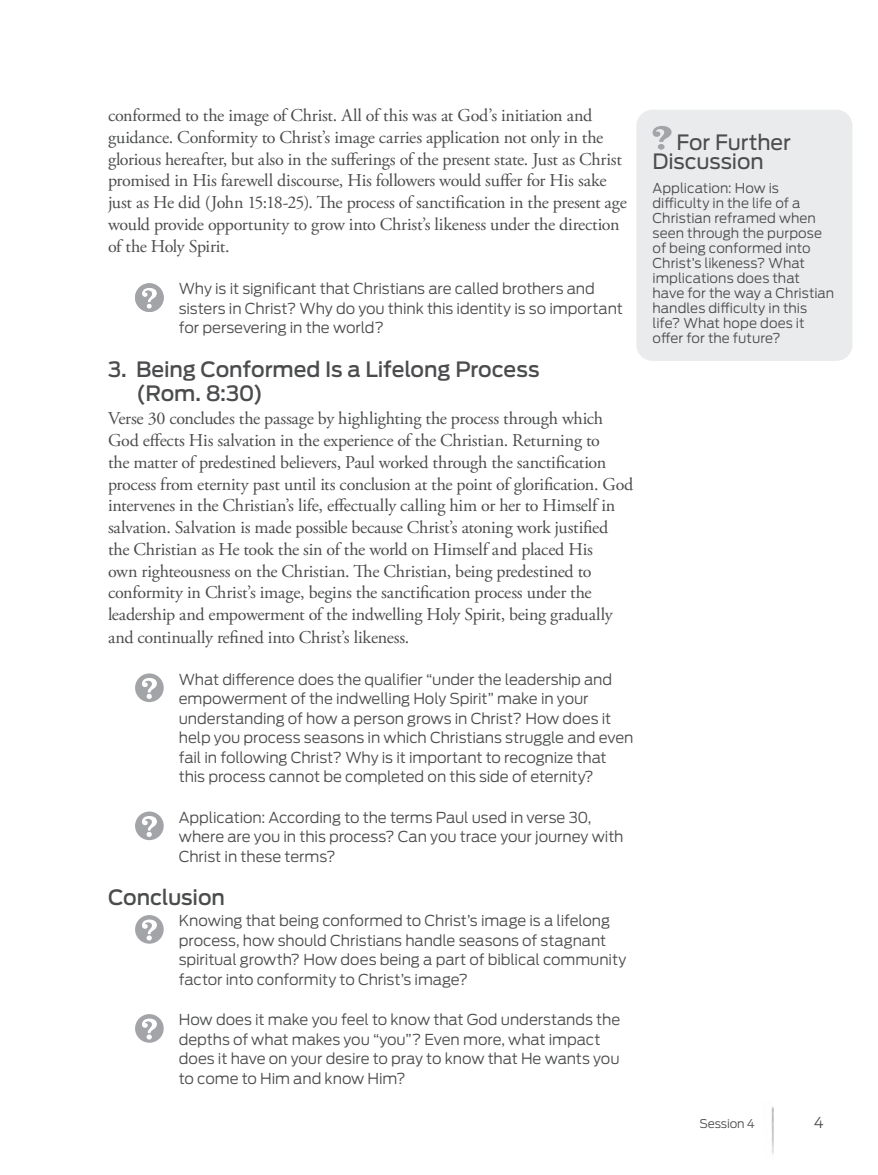
<style>
.page{position:relative;width:878px;height:1175px;background:#fff}
.page>*{position:absolute;margin:0;border:0;box-sizing:border-box;transform-origin:0 0}
.subhead1{font:500 21px/24px "Antenna";letter-spacing:-.005em;color:#4b4c4d}
.subhead7_Other{font:21px/19.5px "Antenna";letter-spacing:-.005em;color:#4b4c4d}
.body_no_indent{font:18px/21.9px "Adobe Garamond Pro";letter-spacing:-.015em;color:#4b4c4d}
.questions{font:300 15px/19.5px "Antenna";letter-spacing:-.01em;color:#4b4c4d}
.body4_Other{font:300 13.5px/15px "Antenna";color:#4b4c4d}
.footer_right_align{font:300 12px "Antenna";letter-spacing:-.01em;color:#4b4c4d}
</style>
<div class="page">
<img style="left:771px;top:1107px;width:3px;height:47px">
<div style="left:636px;top:110px;width:216px;height:251px;background:#eaebec;border-radius:16px"></div>
<svg style="left:652px;top:126px;width:19px;height:24px"></svg>
<svg style="left:135px;top:283px;width:29px;height:29px"></svg>
<svg style="left:135px;top:673px;width:29px;height:29px"></svg>
<svg style="left:135px;top:811px;width:29px;height:29px"></svg>
<svg style="left:135px;top:915px;width:29px;height:28px"></svg>
<svg style="left:135px;top:1014px;width:29px;height:28px"></svg>
<p class="body_no_indent" style="left:108px;top:105px;width:520px">conformed to the image of Christ. All of this was at God’s initiation and guidance. Conformity to Christ’s image carries application not only in the glorious hereafter, but also in the sufferings of the present state. Just as Christ promised in His farewell discourse, His followers would suffer for His sake just as He did (John 15:18-25). The process of sanctification in the present age would provide opportunity to grow into Christ’s likeness under the direction of the Holy Spirit.</p>
<p class="questions" style="left:179px;top:279px;width:445px">Why is it significant that Christians are called brothers and sisters in Christ? Why do you think this identity is so important for persevering in the world?</p>
<p class="subhead1" style="left:136px;top:357px;width:405px;text-indent:-28px">3. Being Conformed Is a Lifelong Process (Rom. 8:30)</p>
<p class="body_no_indent" style="left:108px;top:408px;width:527px">Verse 30 concludes the passage by highlighting the process through which God effects His salvation in the experience of the Christian. Returning to<br>the matter of predestined believers, Paul worked through the sanctification process from eternity past until its conclusion at the point of glorification. God intervenes in the Christian’s life, effectually calling him or her to Himself in salvation. Salvation is made possible because Christ’s atoning work justified the Christian as He took the sin of the world on Himself and placed His<br>own righteousness on the Christian. The Christian, being predestined to conformity in Christ’s image, begins the sanctification process under the leadership and empowerment of the indwelling Holy Spirit, being gradually and continually refined into Christ’s likeness.</p>
<p class="questions" style="left:179px;top:669px;width:456px">What difference does the qualifier “under the leadership and empowerment of the indwelling Holy Spirit” make in your understanding of how a person grows in Christ? How does it help you process seasons in which Christians struggle and even fail in following Christ? Why is it important to recognize that this process cannot be completed on this side of eternity?</p>
<p class="questions" style="left:179px;top:807px;width:446px">Application: According to the terms Paul used in verse 30, where are you in this process? Can you trace your journey with<br>Christ in these terms?</p>
<p class="subhead1" style="left:108px;top:885px;width:118px">Conclusion</p>
<p class="questions" style="left:179px;top:911px;width:449px">Knowing that being conformed to Christ’s image is a lifelong process, how should Christians handle seasons of stagnant spiritual growth? How does being a part of biblical community factor into conformity to Christ’s image?</p>
<p class="questions" style="left:179px;top:1010px;width:443px">How does it make you feel to know that God understands the depths of what makes you “you”? Even more, what impact does it have on your desire to pray to know that He wants you to come to Him and know Him?</p>
<p class="subhead7_Other" style="left:652px;top:132px;width:140px;text-indent:24px">For Further<br>Discussion</p>
<p class="body4_Other" style="left:652px;top:181px;width:183px">Application: How is difficulty in the life of a<br>Christian reframed when seen through the purpose of being conformed into<br>Christ’s likeness? What implications does that have for the way a Christian handles difficulty in this life? What hope does it offer for the future?</p>
<p class="footer_right_align" style="left:699px;top:1116px;width:57px">Session 4</p>
<p class="questions" style="left:813px;top:1112px;width:12px">4</p>
</div>
